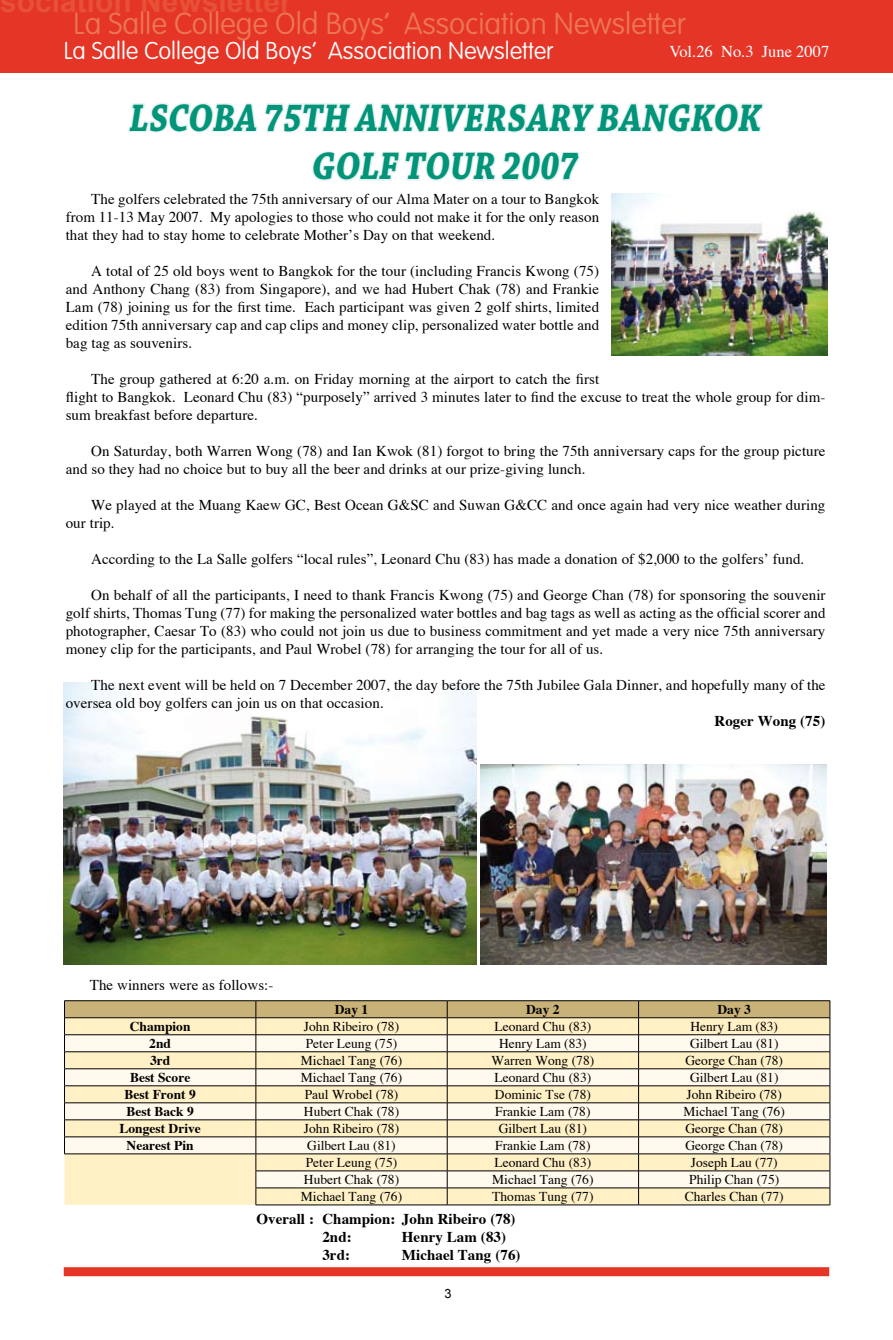
<style>
.page{position:relative;width:893px;height:1340px;background:#fff}
.page>*{position:absolute;margin:0;border:0;box-sizing:border-box;transform-origin:0 0}
.t1{font:italic 700 40.5px/48.6px "Chaparral Pro";color:#009478;text-align:center;scale:.86 1}
.t2{font:100 30px "VAG Rounded";color:#ec7654}
.t3{font:700 30px "Arial";color:#e75136}
.t4{font:100 24px "VAG Rounded";color:#fff}
.t5{font:16.5px "Times";color:#fff}
.t6{font:15px/18px "Times";letter-spacing:.005em;color:#000}
.t7{font:700 15px/18px "Times";letter-spacing:.005em;color:#000}
.t8{font:13.5px "Times";color:#000}
.t9{font:700 13.5px "Times";color:#000}
</style>
<div class="page">
<div style="left:0;top:0;width:893px;height:72px;background:#e53527"></div>
<div style="left:64px;top:1267px;width:765px;height:9px;background:#e53527"></div>
<img style="left:64px;top:682px;width:413px;height:282px">
<img style="left:612px;top:211px;width:216px;height:145px">
<img style="left:480px;top:764px;width:347px;height:200px">
<svg style="left:126px;top:72px;width:640px;height:144px"></svg>
<svg style="left:64px;top:1000px;width:767px;height:204px;background:#e9dec0"></svg>
<hr style="left:256px;top:1204px;width:191px;height:1px;background:#000">
<hr style="left:447px;top:1204px;width:192px;height:1px;background:#000">
<hr style="left:639px;top:1204px;width:191px;height:1px;background:#000">
<h2 class="t3" style="left:0;top:-15px;width:293px">sociation Newsletter</h2>
<h2 class="t2" style="left:74px;top:6px;width:614px">La Salle College Old Boys’ Association Newsletter</h2>
<h3 class="t4" style="left:64px;top:36px;width:492px">La Salle College Old Boys’ Association Newsletter</h3>
<p class="t5" style="left:670px;top:36px;width:161px">Vol.26 No.3 June 2007</p>
<h1 class="t1" style="left:130px;top:96px;width:736px">LSCOBA 75TH ANNIVERSARY BANGKOK<br>GOLF TOUR 2007</h1>
<p class="t6" style="left:66px;top:189px;width:535px;text-align:justify;text-indent:26px">The golfers celebrated the 75th anniversary of our Alma Mater on a tour to Bangkok from 11-13 May 2007. My apologies to those who could not make it for the only reason that they had to stay home to celebrate Mother’s Day on that weekend.</p>
<p class="t6" style="left:66px;top:261px;width:535px;text-align:justify;text-indent:26px">A total of 25 old boys went to Bangkok for the tour (including Francis Kwong (75) and Anthony Chang (83) from Singapore), and we had Hubert Chak (78) and Frankie Lam (78) joining us for the first time. Each participant was given 2 golf shirts, limited edition 75th anniversary cap and cap clips and money clip, personalized water bottle and bag tag as souvenirs.</p>
<p class="t6" style="left:66px;top:369px;width:761px;text-indent:26px">The group gathered at 6:20 a.m. on Friday morning at the airport to catch the first<br>flight to Bangkok. Leonard Chu (83) “purposely” arrived 3 minutes later to find the excuse to treat the whole group for dim&shy;sum breakfast before departure.</p>
<p class="t6" style="left:66px;top:441px;width:761px;text-indent:26px">On Saturday, both Warren Wong (78) and Ian Kwok (81) forgot to bring the 75th anniversary caps for the group picture and so they had no choice but to buy all the beer and drinks at our prize-giving lunch.</p>
<p class="t6" style="left:66px;top:495px;width:761px;text-indent:26px">We played at the Muang Kaew GC, Best Ocean G&amp;SC and Suwan G&amp;CC and once again had very nice weather during our trip.</p>
<p class="t6" style="left:91px;top:549px;width:715px">According to the La Salle golfers “local rules”, Leonard Chu (83) has made a donation of $2,000 to the golfers’ fund.</p>
<p class="t6" style="left:66px;top:585px;width:761px;text-align:justify;text-indent:26px">On behalf of all the participants, I need to thank Francis Kwong (75) and George Chan (78) for sponsoring the souvenir golf shirts, Thomas Tung (77) for making the personalized water bottles and bag tags as well as acting as the official scorer and photographer, Caesar To (83) who could not join us due to business commitment and yet made a very nice 75th anniversary money clip for the participants, and Paul Wrobel (78) for arranging the tour for all of us.</p>
<p class="t6" style="left:66px;top:675px;width:761px;text-indent:26px">The next event will be held on 7 December 2007, the day before the 75th Jubilee Gala Dinner, and hopefully many of the oversea old boy golfers can join us on that occasion.</p>
<p class="t7" style="left:714px;top:710px;width:113px">Roger Wong (75)</p>
<p class="t6" style="left:90px;top:975px;width:185px">The winners were as follows:-</p>
<p class="t9" style="left:335px;top:996px;width:35px">Day 1</p>
<p class="t9" style="left:526px;top:996px;width:35px">Day 2</p>
<p class="t9" style="left:718px;top:996px;width:35px">Day 3</p>
<p class="t9" style="left:130px;top:1013px;width:62px">Champion</p>
<p class="t8" style="left:304px;top:1013px;width:97px">John Ribeiro (78)</p>
<p class="t8" style="left:494px;top:1013px;width:98px">Leonard Chu (83)</p>
<p class="t8" style="left:690px;top:1013px;width:89px">Henry Lam (83)</p>
<p class="t9" style="left:149px;top:1030px;width:23px">2nd</p>
<p class="t8" style="left:306px;top:1030px;width:93px">Peter Leung (75)</p>
<p class="t8" style="left:499px;top:1030px;width:89px">Henry Lam (83)</p>
<p class="t8" style="left:690px;top:1030px;width:90px">Gilbert Lau (81)</p>
<p class="t9" style="left:150px;top:1047px;width:22px">3rd</p>
<p class="t8" style="left:301px;top:1047px;width:103px">Michael Tang (76)</p>
<p class="t8" style="left:492px;top:1047px;width:104px">Warren Wong (78)</p>
<p class="t8" style="left:685px;top:1047px;width:99px">George Chan (78)</p>
<p class="t9" style="left:130px;top:1064px;width:62px">Best Score</p>
<p class="t8" style="left:301px;top:1064px;width:103px">Michael Tang (76)</p>
<p class="t8" style="left:494px;top:1064px;width:98px">Leonard Chu (83)</p>
<p class="t8" style="left:690px;top:1064px;width:90px">Gilbert Lau (81)</p>
<p class="t9" style="left:125px;top:1081px;width:73px">Best Front 9</p>
<p class="t8" style="left:305px;top:1081px;width:95px">Paul Wrobel (78)</p>
<p class="t8" style="left:495px;top:1081px;width:97px">Dominic Tse (78)</p>
<p class="t8" style="left:687px;top:1081px;width:97px">John Ribeiro (78)</p>
<p class="t9" style="left:126px;top:1098px;width:69px">Best Back 9</p>
<p class="t8" style="left:304px;top:1098px;width:97px">Hubert Chak (78)</p>
<p class="t8" style="left:495px;top:1098px;width:97px">Frankie Lam (78)</p>
<p class="t8" style="left:684px;top:1098px;width:103px">Michael Tang (76)</p>
<p class="t9" style="left:120px;top:1115px;width:83px">Longest Drive</p>
<p class="t8" style="left:304px;top:1115px;width:97px">John Ribeiro (78)</p>
<p class="t8" style="left:499px;top:1115px;width:90px">Gilbert Lau (81)</p>
<p class="t8" style="left:685px;top:1115px;width:99px">George Chan (78)</p>
<p class="t9" style="left:127px;top:1132px;width:69px">Nearest Pin</p>
<p class="t8" style="left:307px;top:1132px;width:90px">Gilbert Lau (81)</p>
<p class="t8" style="left:495px;top:1132px;width:97px">Frankie Lam (78)</p>
<p class="t8" style="left:685px;top:1132px;width:99px">George Chan (78)</p>
<p class="t8" style="left:306px;top:1149px;width:93px">Peter Leung (75)</p>
<p class="t8" style="left:494px;top:1149px;width:98px">Leonard Chu (83)</p>
<p class="t8" style="left:691px;top:1149px;width:88px">Joseph Lau (77)</p>
<p class="t8" style="left:304px;top:1166px;width:97px">Hubert Chak (78)</p>
<p class="t8" style="left:492px;top:1166px;width:103px">Michael Tang (76)</p>
<p class="t8" style="left:689px;top:1166px;width:92px">Philip Chan (75)</p>
<p class="t8" style="left:301px;top:1183px;width:103px">Michael Tang (76)</p>
<p class="t8" style="left:492px;top:1183px;width:103px">Thomas Tung (77)</p>
<p class="t8" style="left:685px;top:1183px;width:100px">Charles Chan (77)</p>
<p class="t7" style="left:322px;top:1208px;width:195px;text-indent:-66px">Overall : Champion: John Ribeiro (78)<br>2nd:</p>
<p class="t7" style="left:402px;top:1226px;width:106px">Henry Lam (83)</p>
<p class="t7" style="left:322px;top:1244px;width:29px">3rd:</p>
<p class="t7" style="left:402px;top:1244px;width:120px">Michael Tang (76)</p>
</div>
